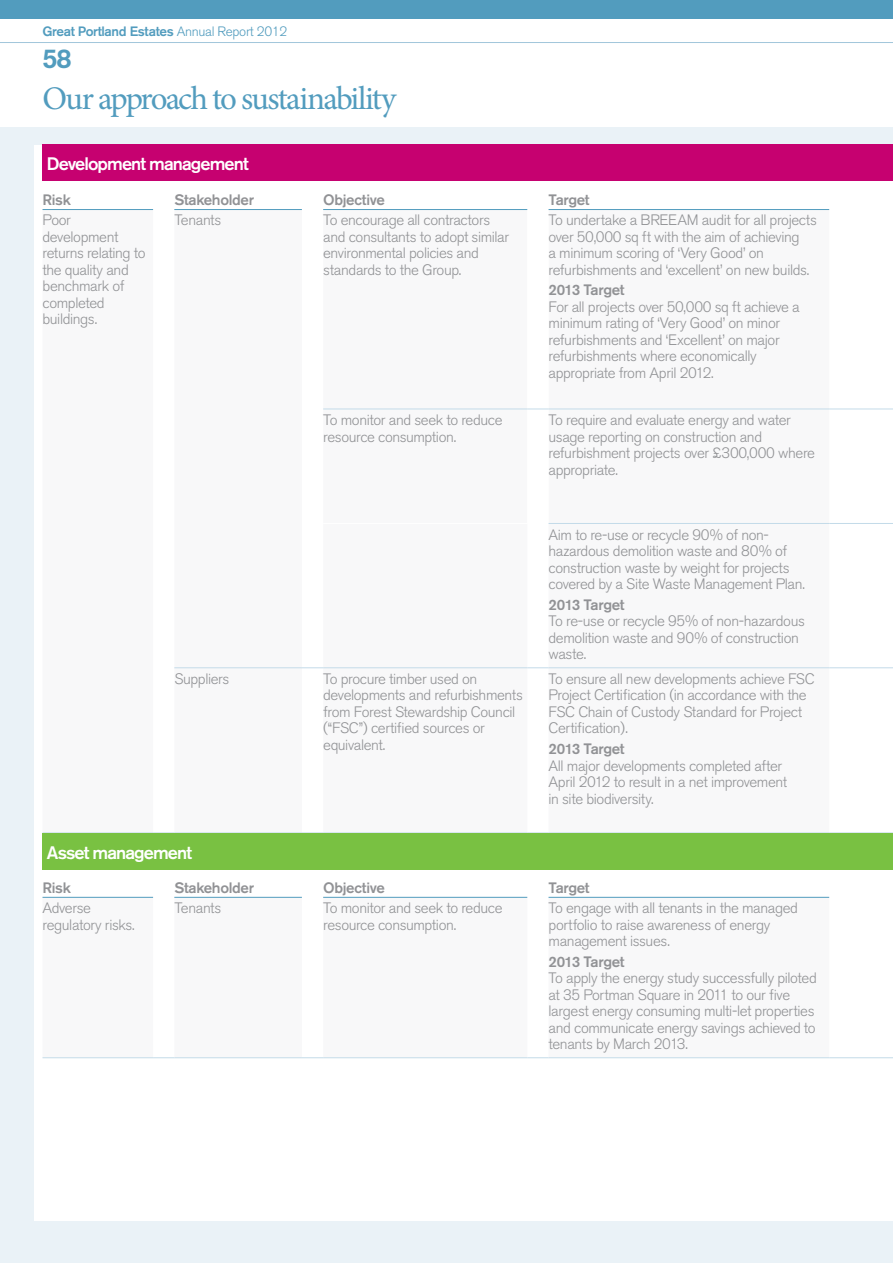
<style>
.page{position:relative;width:893px;height:1263px;background:#fff}
.page>*{position:absolute;margin:0;border:0;box-sizing:border-box;transform-origin:0 0}
.t1{font:33px "Minion Pro";letter-spacing:-.055em;color:#529cbe}
.t2{font:500 27px "Akzidenz Grotesk BE";color:#529cbe}
.t3{font:500 18px "Akzidenz Grotesk BE";letter-spacing:-.05em;color:#fff}
.t4{font:300 15px/16.5px "Akzidenz Grotesk BE";letter-spacing:-.025em;color:#919295}
.t5{font:500 15px "Akzidenz Grotesk BE";letter-spacing:-.025em;color:#919295}
.t6{font:500 13.5px "Akzidenz Grotesk BE";letter-spacing:-.025em;color:#529cbe}
.s1{font-weight:300}
</style>
<div class="page">
<div style="left:0;top:0;width:893px;height:18px;background:#529cbe"></div>
<div style="left:0;top:128px;width:893px;height:1135px;background:#eaf2f7"></div>
<div style="left:34px;top:145px;width:859px;height:1075px;background:#f8f8f9"></div>
<hr style="left:0;top:42px;width:893px;height:1px;background:#a2c6db">
<hr style="left:43px;top:209px;width:110px;height:1px;background:#529cbe">
<hr style="left:174px;top:209px;width:128px;height:1px;background:#529cbe">
<hr style="left:323px;top:209px;width:204px;height:1px;background:#529cbe">
<hr style="left:549px;top:209px;width:280px;height:1px;background:#529cbe">
<hr style="left:323px;top:409px;width:204px;height:1px;background:#c4dbe9">
<svg style="left:527px;top:408px;width:22px;height:116px"></svg>
<hr style="left:549px;top:409px;width:280px;height:1px;background:#c4dbe9">
<hr style="left:829px;top:409px;width:64px;height:1px;background:#c4dbe9">
<hr style="left:549px;top:523px;width:280px;height:1px;background:#c4dbe9">
<hr style="left:829px;top:523px;width:64px;height:1px;background:#c4dbe9">
<hr style="left:174px;top:667px;width:128px;height:1px;background:#c4dbe9">
<svg style="left:302px;top:667px;width:21px;height:1px"></svg>
<hr style="left:323px;top:667px;width:204px;height:1px;background:#c4dbe9">
<svg style="left:527px;top:667px;width:22px;height:1px"></svg>
<hr style="left:549px;top:667px;width:280px;height:1px;background:#c4dbe9">
<hr style="left:829px;top:667px;width:64px;height:1px;background:#c4dbe9">
<hr style="left:43px;top:832px;width:110px;height:1px;background:#c4dbe9">
<svg style="left:153px;top:832px;width:21px;height:1px"></svg>
<hr style="left:174px;top:832px;width:128px;height:1px;background:#c4dbe9">
<svg style="left:302px;top:832px;width:21px;height:1px"></svg>
<hr style="left:323px;top:832px;width:204px;height:1px;background:#c4dbe9">
<svg style="left:527px;top:832px;width:22px;height:1px"></svg>
<hr style="left:549px;top:832px;width:280px;height:1px;background:#c4dbe9">
<hr style="left:829px;top:832px;width:64px;height:1px;background:#c4dbe9">
<hr style="left:43px;top:897px;width:110px;height:1px;background:#529cbe">
<hr style="left:174px;top:897px;width:128px;height:1px;background:#529cbe">
<hr style="left:323px;top:897px;width:204px;height:1px;background:#529cbe">
<hr style="left:549px;top:897px;width:280px;height:1px;background:#529cbe">
<hr style="left:43px;top:1057px;width:110px;height:1px;background:#c4dbe9">
<svg style="left:153px;top:1057px;width:21px;height:1px"></svg>
<hr style="left:174px;top:1057px;width:128px;height:1px;background:#c4dbe9">
<svg style="left:302px;top:1057px;width:21px;height:1px"></svg>
<hr style="left:323px;top:1057px;width:204px;height:1px;background:#c4dbe9">
<svg style="left:527px;top:1057px;width:22px;height:1px"></svg>
<hr style="left:549px;top:1057px;width:280px;height:1px;background:#c4dbe9">
<hr style="left:829px;top:1057px;width:64px;height:1px;background:#c4dbe9">
<div style="left:43px;top:145px;width:850px;height:36px;background:#c60170"></div>
<div style="left:43px;top:833px;width:850px;height:36px;background:#79c142"></div>
<p class="t6" style="left:43px;top:23px;width:246px">Great Portland Estates <span class="s1">Annual Report 2012</span></p>
<h2 class="t2" style="left:43px;top:42px;width:31px">58</h2>
<h1 class="t1" style="left:43px;top:76px;width:355px">Our approach to sustainability</h1>
<p class="t3" style="left:47px;top:152px;width:203px">Development management</p>
<p class="t5" style="left:43px;top:191px;width:30px">Risk</p>
<p class="t5" style="left:174px;top:191px;width:81px">Stakeholder</p>
<p class="t5" style="left:323px;top:191px;width:63px">Objective</p>
<p class="t5" style="left:548px;top:191px;width:43px">Target</p>
<p class="t4" style="left:43px;top:212px;width:105px">Poor development returns relating to the quality and benchmark of completed buildings.</p>
<p class="t4" style="left:174px;top:212px;width:49px">Tenants</p>
<p class="t4" style="left:323px;top:212px;width:187px">To encourage all contractors and consultants to adopt similar environmental policies and standards to the Group.</p>
<p class="t4" style="left:548px;top:212px;width:270px">To undertake a BREEAM audit for all projects over 50,000 sq ft with the aim of achieving<br>a minimum scoring of ‘Very Good’ on refurbishments and ‘excellent’ on new builds.</p>
<p class="t5" style="left:548px;top:281px;width:78px">2013 Target</p>
<p class="t4" style="left:548px;top:299px;width:253px">For all projects over 50,000 sq ft achieve a minimum rating of ‘Very Good’ on minor refurbishments and ‘Excellent’ on major refurbishments where economically appropriate from April 2012.</p>
<p class="t4" style="left:323px;top:412px;width:181px">To monitor and seek to reduce resource consumption.</p>
<p class="t4" style="left:549px;top:412px;width:268px">To require and evaluate energy and water usage reporting on construction and refurbishment projects over £300,000 where appropriate.</p>
<p class="t4" style="left:549px;top:526px;width:258px">Aim to re-use or recycle 90% of non&shy;hazardous demolition waste and 80% of construction waste by weight for projects covered by a Site Waste Management Plan.</p>
<p class="t5" style="left:549px;top:595px;width:78px">2013 Target</p>
<p class="t4" style="left:549px;top:613px;width:258px">To re-use or recycle 95% of non-hazardous demolition waste and 90% of construction waste.</p>
<p class="t4" style="left:174px;top:671px;width:57px">Suppliers</p>
<p class="t4" style="left:323px;top:671px;width:201px">To procure timber used on developments and refurbishments from Forest Stewardship Council (“FSC”) certified sources or equivalent.</p>
<p class="t4" style="left:549px;top:671px;width:268px">To ensure all new developments achieve FSC Project Certification (in accordance with the FSC Chain of Custody Standard for Project Certification).</p>
<p class="t5" style="left:549px;top:740px;width:78px">2013 Target</p>
<p class="t4" style="left:549px;top:757px;width:240px">All major developments completed after<br>April 2012 to result in a net improvement in site biodiversity.</p>
<p class="t3" style="left:47px;top:841px;width:147px">Asset management</p>
<p class="t5" style="left:43px;top:879px;width:30px">Risk</p>
<p class="t5" style="left:174px;top:879px;width:81px">Stakeholder</p>
<p class="t5" style="left:323px;top:879px;width:63px">Objective</p>
<p class="t5" style="left:548px;top:879px;width:43px">Target</p>
<p class="t4" style="left:43px;top:900px;width:94px">Adverse regulatory risks.</p>
<p class="t4" style="left:174px;top:900px;width:49px">Tenants</p>
<p class="t4" style="left:323px;top:900px;width:181px">To monitor and seek to reduce resource consumption.</p>
<p class="t4" style="left:548px;top:900px;width:251px">To engage with all tenants in the managed portfolio to raise awareness of energy management issues.</p>
<p class="t5" style="left:548px;top:952px;width:78px">2013 Target</p>
<p class="t4" style="left:548px;top:970px;width:270px">To apply the energy study successfully piloted at 35 Portman Square in 2011 to our five largest energy consuming multi-let properties and communicate energy savings achieved to tenants by March 2013.</p>
</div>
